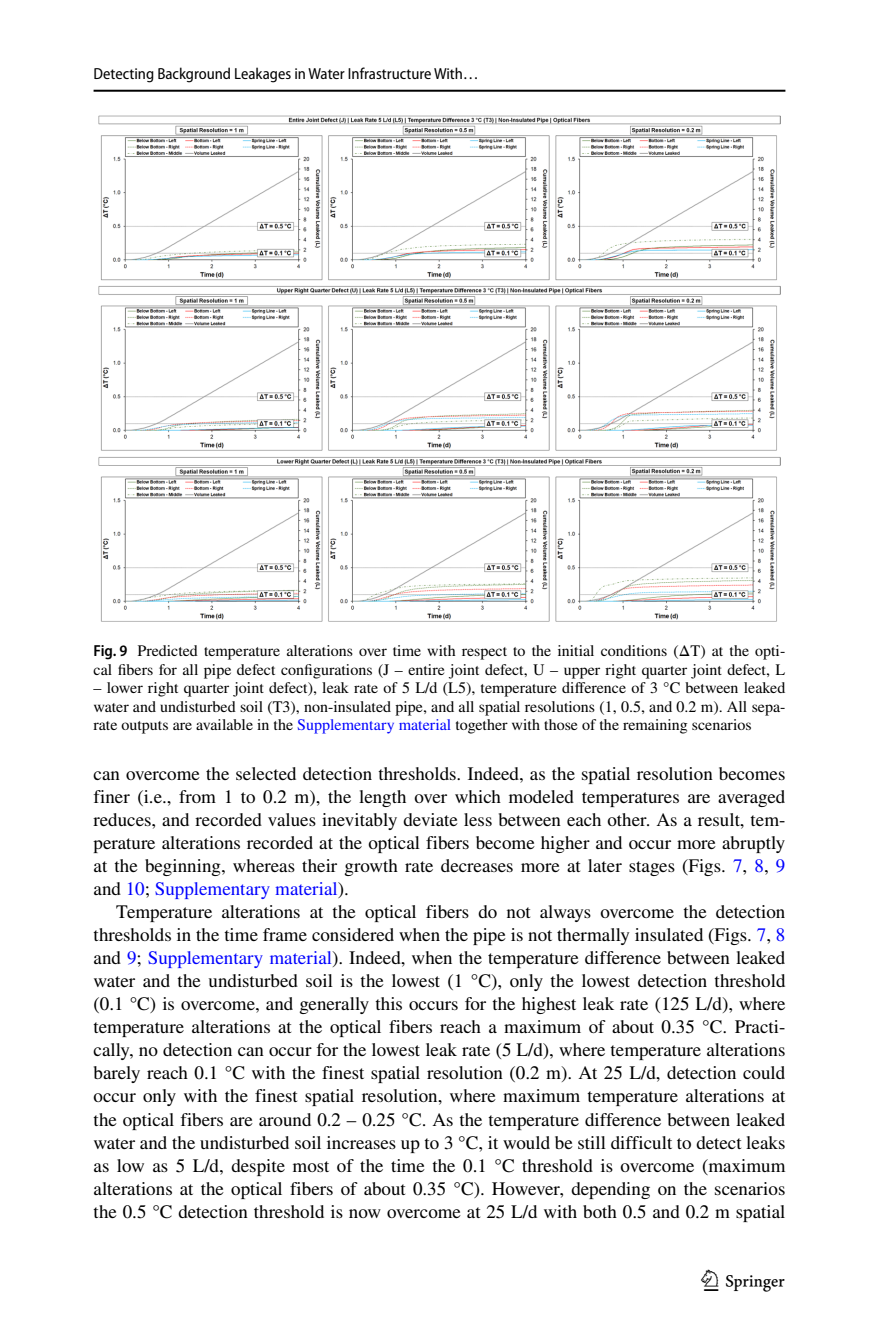
<style>
.page{position:relative;width:879px;height:1333px;background:#fff}
.page>*{position:absolute;margin:0;border:0;box-sizing:border-box;transform-origin:0 0}
.t1{font:30px "Springnew Regular 5";color:#000}
.t2{font:19px/23px "STIX";color:#000;text-align:justify}
.t3{font:16px/18.4px "STIX";color:#000}
.t4{font:16px "Myriad Pro Semi Cn 4";color:#000}
.s1{font-family:"Myriad Pro";font-weight:600;font-stretch:semi-condensed}
.s2{font-family:"STIX Math Regular 8"}
.s3{color:#00f}
</style>
<div class="page">
<hr style="left:94px;top:90px;width:691px;height:2px;background:#000">
<img style="left:99px;top:116px;width:681px;height:505px">
<p class="t4" style="left:94px;top:65px;width:387px">Detecting Background Leakages in Water Infrastructure With…</p>
<p class="t3" style="left:94px;top:642px;width:693px"><span class="s1">Fig. 9</span> Predicted temperature alterations over time with respect to the initial conditions (<span class="s2">ΔT</span>) at the opti&shy;cal fibers for all pipe defect configurations (J – entire joint defect, U – upper right quarter joint defect, L</p>
<p class="t3" style="left:94px;top:679px;width:693px;text-align:justify">– lower right quarter joint defect), leak rate of 5 L/d (L5), temperature difference of 3 °C between leaked water and undisturbed soil (T3), non-insulated pipe, and all spatial resolutions (1, 0.5, and 0.2 m). All sepa&shy;rate outputs are available in the <span class="s3">Supplementary material</span> together with those of the remaining scenarios</p>
<p class="t2" style="left:94px;top:763px;width:693px">can overcome the selected detection thresholds. Indeed, as the spatial resolution becomes finer (i.e., from 1 to 0.2 m), the length over which modeled temperatures are averaged reduces, and recorded values inevitably deviate less between each other. As a result, tem&shy;perature alterations recorded at the optical fibers become higher and occur more abruptly at the beginning, whereas their growth rate decreases more at later stages (Figs. <span class="s3">7</span>, <span class="s3">8</span>, <span class="s3">9 </span>and <span class="s3">10</span>; <span class="s3">Supplementary material</span>).</p>
<p class="t2" style="left:94px;top:901px;width:693px;text-indent:23px">Temperature alterations at the optical fibers do not always overcome the detection thresholds in the time frame considered when the pipe is not thermally insulated (Figs. <span class="s3">7</span>, <span class="s3">8 </span>and <span class="s3">9</span>; <span class="s3">Supplementary material</span>). Indeed, when the temperature difference between leaked water and the undisturbed soil is the lowest (1 °C), only the lowest detection threshold (0.1 °C) is overcome, and generally this occurs for the highest leak rate (125 L/d), where temperature alterations at the optical fibers reach a maximum of about 0.35 °C. Practi&shy;cally, no detection can occur for the lowest leak rate (5 L/d), where temperature alterations barely reach 0.1 °C with the finest spatial resolution (0.2 m). At 25 L/d, detection could occur only with the finest spatial resolution, where maximum temperature alterations at the optical fibers are around 0.2 – 0.25 °C. As the temperature difference between leaked water and the undisturbed soil increases up to 3 °C, it would be still difficult to detect leaks as low as 5 L/d, despite most of the time the 0.1 °C threshold is overcome (maximum alterations at the optical fibers of about 0.35 °C). However, depending on the scenarios the 0.5 °C detection threshold is now overcome at 25 L/d with both 0.5 and 0.2 m spatial</p>
<h1 class="t1" style="left:704px;top:1269px;width:83px">1 3</h1>
</div>
